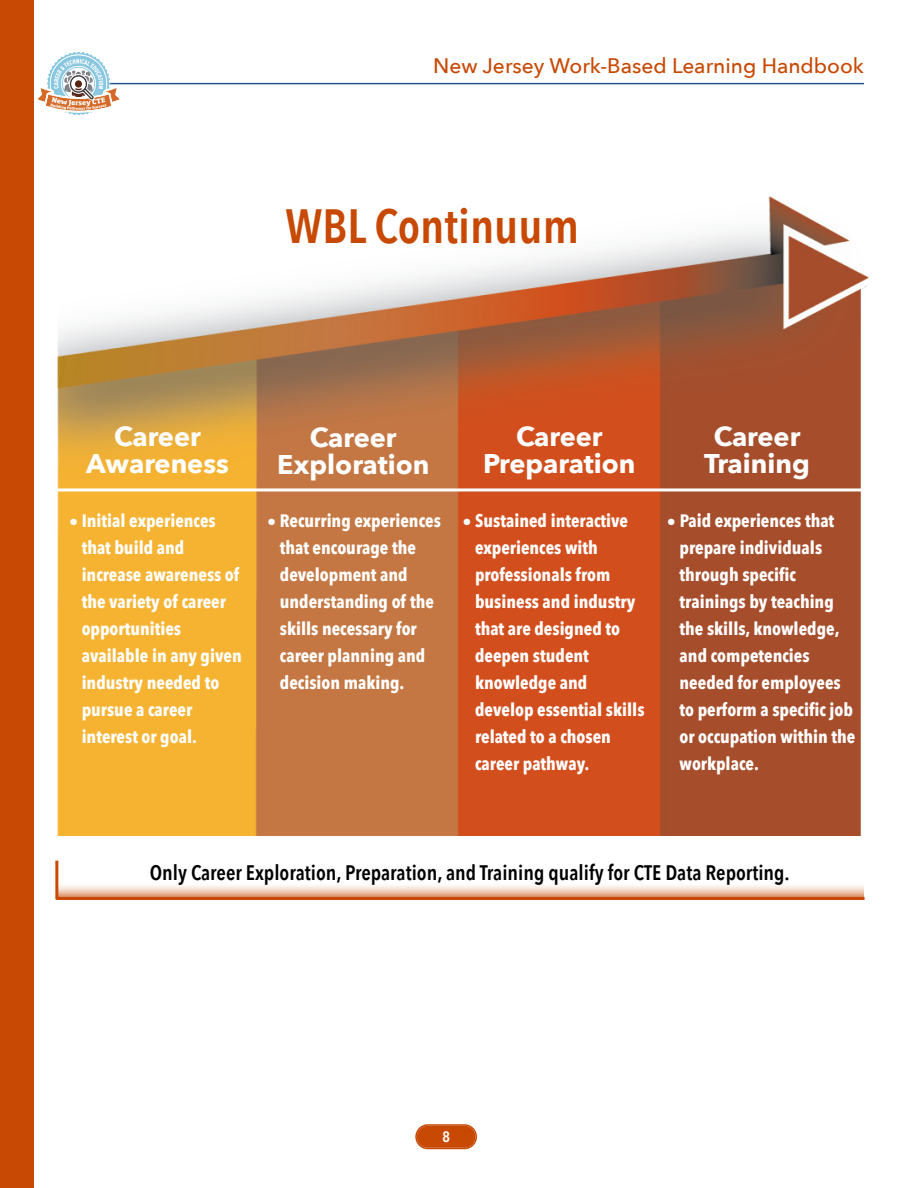
<style>
.page{position:relative;width:918px;height:1188px;background:#fff}
.page>*{position:absolute;margin:0;border:0;box-sizing:border-box;transform-origin:0 0}
.t1{font:600 48px "Avenir Next Condensed";color:#c84904}
.t2{font:700 27px "Avenir Next";color:#fff}
.t3{font:600 21px "Avenir Next Condensed";color:#000}
.t4{font:500 21px "Avenir Next";color:#c84904}
.t5{font:700 18px/27px "Avenir Next Condensed";color:#fff}
.t6{font:600 15px "Avenir Next Condensed";color:#fff}
</style>
<div class="page">
<img style="left:33px;top:175px;width:836px;height:720px">
<hr style="left:109px;top:83px;width:755px;height:1px;background:#295490">
<div style="left:0;top:0;width:33px;height:1188px;background:#c84904"></div>
<svg style="left:415px;top:1124px;width:62px;height:25px;background:#ce5d20"></svg>
<img style="left:38px;top:51px;width:82px;height:64px">
<hr style="left:36px;top:488px;width:825px;height:3px;background:#fff">
<div style="left:46px;top:836px;width:840px;height:60px;background:#fff"></div>
<svg style="left:58px;top:883px;width:806px;height:14px"></svg>
<hr style="left:55px;top:861px;width:3px;height:38px;background:#c84904">
<hr style="left:57px;top:897px;width:808px;height:3px;background:#c84904">
<p class="t4" style="left:433px;top:52px;width:432px">New Jersey Work-Based Learning Handbook</p>
<p class="t1" style="left:286px;top:185px;width:295px">WBL Continuum</p>
<p class="t2" style="left:114px;top:419px;width:88px">Career</p>
<p class="t2" style="left:86px;top:446px;width:144px">Awareness</p>
<p class="t5" style="left:82px;top:508px;width:162px;text-indent:-12px">● Initial experiences that build and increase awareness of the variety of career opportunities available in any given industry needed to pursue a career interest or goal.</p>
<p class="t2" style="left:310px;top:420px;width:88px">Career</p>
<p class="t2" style="left:277px;top:447px;width:154px">Exploration</p>
<p class="t5" style="left:280px;top:508px;width:163px;text-indent:-12px">● Recurring experiences that encourage the development and understanding of the skills necessary for career planning and decision making.</p>
<p class="t2" style="left:516px;top:419px;width:88px">Career</p>
<p class="t2" style="left:483px;top:446px;width:154px">Preparation</p>
<p class="t5" style="left:475px;top:508px;width:171px;text-indent:-12px">● Sustained interactive experiences with professionals from business and industry that are designed to deepen student knowledge and develop essential skills related to a chosen career pathway.</p>
<p class="t2" style="left:714px;top:419px;width:88px">Career</p>
<p class="t2" style="left:704px;top:446px;width:107px">Training</p>
<p class="t5" style="left:680px;top:508px;width:177px;text-indent:-12px">● Paid experiences that prepare individuals through specific trainings by teaching the skills, knowledge, and competencies needed for employees to perform a specific job or occupation within the workplace.</p>
<p class="t3" style="left:150px;top:854px;width:641px">Only Career Exploration, Preparation, and Training qualify for CTE Data Reporting.</p>
<p class="t6" style="left:442px;top:1124px;width:9px">8</p>
</div>
